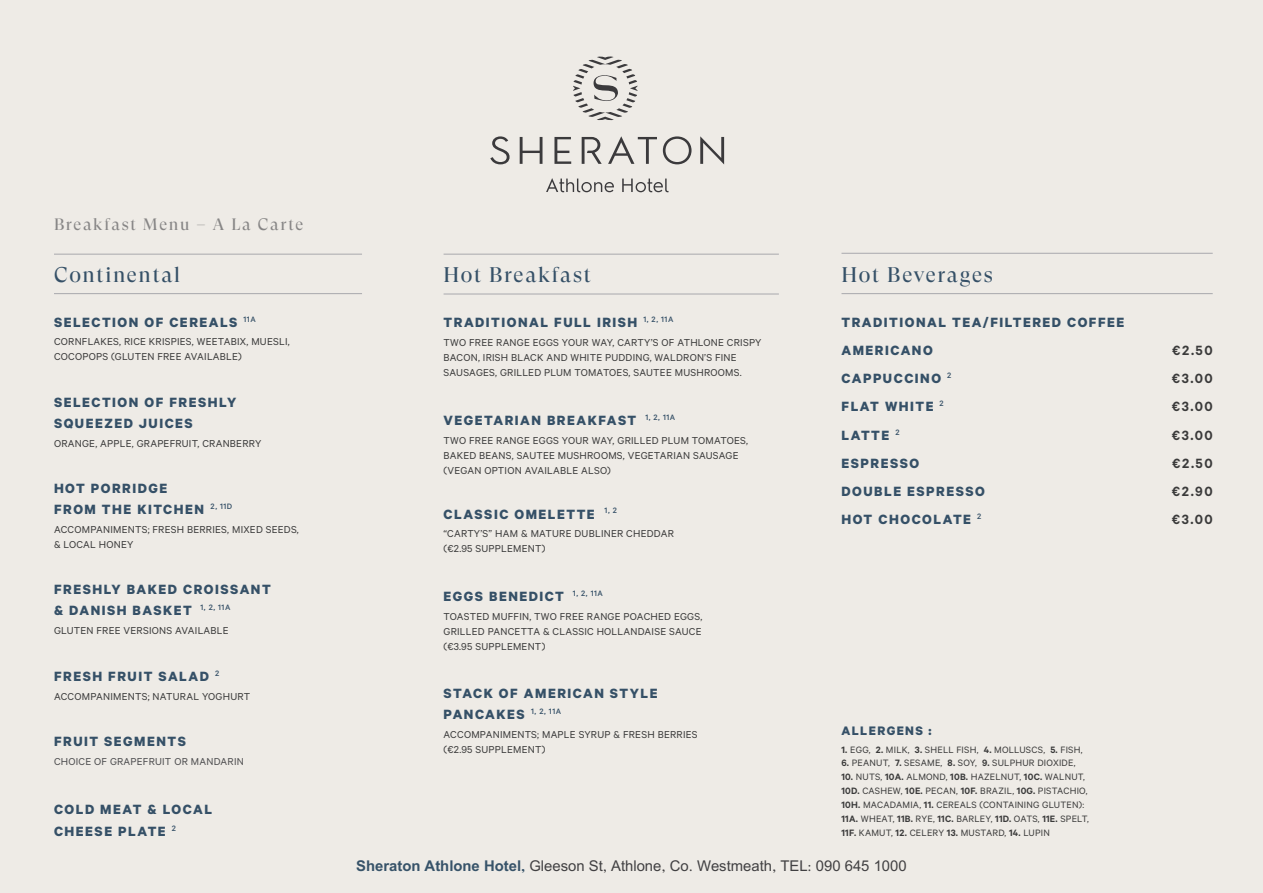
<style>
.page{position:relative;width:1263px;height:893px;background:#eeebe6}
.page>*{position:absolute;margin:0;border:0;box-sizing:border-box;transform-origin:0 0}
.t1{font:21.15px "GT Super Display";letter-spacing:.08em;color:#355067}
.t2{font:16.5px "Akhbar";color:#414042}
.t3{font:16.5px "GT Super Display";letter-spacing:.1em;color:#878686}
.t4{font:700 15.15px/28.2px "Calibre";letter-spacing:.1em;color:#355067}
.t5{font:600 15.15px/28.2px "Calibre";letter-spacing:.1em;color:#3a3a3a;text-align:justify}
.t6{font:700 13.8px "Calibre";letter-spacing:.1em;color:#355067}
.t7{font:11.25px/15.1px "Calibre";letter-spacing:.02em;color:#3a3a3a}
.t8{font:11.25px "Calibre";letter-spacing:.02em;color:#4d4d4f}
.t9{font:10.35px/13.8px "Calibre";letter-spacing:.02em;color:#3a3a3a}
.s1{font-weight:600}
.s2{font-weight:700;color:#375369}
</style>
<div class="page">
<hr style="left:54px;top:293px;width:308px;height:1px;background:#a8a8ad">
<hr style="left:54px;top:254px;width:308px;height:1px;background:#a8a8ad">
<hr style="left:444px;top:294px;width:335px;height:1px;background:#a8a8ad">
<hr style="left:444px;top:254px;width:335px;height:1px;background:#a8a8ad">
<hr style="left:841px;top:293px;width:372px;height:1px;background:#a8a8ad">
<hr style="left:841px;top:253px;width:372px;height:1px;background:#a8a8ad">
<svg style="left:573px;top:56px;width:65px;height:64px"></svg>
<svg style="left:490px;top:136px;width:234px;height:28px"></svg>
<svg style="left:546px;top:178px;width:68px;height:14px"></svg>
<svg style="left:622px;top:179px;width:46px;height:13px"></svg>
<h2 class="t3" style="left:54px;top:216px;width:251px">Breakfast Menu – A La Carte</h2>
<h1 class="t1" style="left:54px;top:263px;width:128px">Continental</h1>
<h3 class="t4" style="left:54px;top:307px;width:203px">SELECTION OF CEREALS <sup>11A</sup></h3>
<p class="t7" style="left:54px;top:334px;width:237px">CORNFLAKES, RICE KRISPIES, WEETABIX, MUESLI,<br>COCOPOPS (GLUTEN FREE AVAILABLE)</p>
<h3 class="t4" style="left:54px;top:391px;width:184px;line-height:21.1px">SELECTION OF FRESHLY<br>SQUEEZED JUICES</h3>
<p class="t7" style="left:54px;top:435px;width:209px">ORANGE, APPLE, GRAPEFRUIT, CRANBERRY</p>
<h3 class="t4" style="left:54px;top:477px;width:180px;line-height:21.1px">HOT PORRIDGE<br>FROM THE KITCHEN <sup>2,</sup> <sup>11D</sup></h3>
<p class="t7" style="left:54px;top:521px;width:246px">ACCOMPANIMENTS; FRESH BERRIES, MIXED SEEDS, &amp; LOCAL HONEY</p>
<h3 class="t4" style="left:54px;top:578px;width:218px;line-height:21.1px">FRESHLY BAKED CROISSANT &amp; DANISH BASKET <sup>1,</sup> <sup>2,</sup> <sup>11A</sup></h3>
<p class="t7" style="left:54px;top:622px;width:176px">GLUTEN FREE VERSIONS AVAILABLE</p>
<h3 class="t4" style="left:54px;top:662px;width:167px">FRESH FRUIT SALAD <sup>2</sup></h3>
<p class="t7" style="left:54px;top:689px;width:198px">ACCOMPANIMENTS; NATURAL YOGHURT</p>
<h3 class="t4" style="left:54px;top:727px;width:133px">FRUIT SEGMENTS</h3>
<p class="t8" style="left:54px;top:755px;width:191px">CHOICE OF GRAPEFRUIT OR MANDARIN</p>
<h3 class="t4" style="left:54px;top:799px;width:160px;line-height:21.1px">COLD MEAT &amp; LOCAL<br>CHEESE PLATE <sup>2</sup></h3>
<h1 class="t1" style="left:444px;top:264px;width:149px">Hot Breakfast</h1>
<h1 class="t1" style="left:841px;top:263px;width:153px">Hot Beverages</h1>
<h3 class="t4" style="left:444px;top:308px;width:231px">TRADITIONAL FULL IRISH <sup>1,</sup> <sup>2,</sup> <sup>11A</sup></h3>
<p class="t7" style="left:444px;top:334px;width:319px">TWO FREE RANGE EGGS YOUR WAY, CARTY’S OF ATHLONE CRISPY<br>BACON, IRISH BLACK AND WHITE PUDDING, WALDRON’S FINE<br>SAUSAGES, GRILLED PLUM TOMATOES, SAUTEE MUSHROOMS.</p>
<h3 class="t4" style="left:444px;top:406px;width:233px">VEGETARIAN BREAKFAST <sup>1,</sup> <sup>2,</sup> <sup>11A</sup></h3>
<p class="t7" style="left:444px;top:432px;width:306px">TWO FREE RANGE EGGS YOUR WAY, GRILLED PLUM TOMATOES,<br>BAKED BEANS, SAUTEE MUSHROOMS, VEGETARIAN SAUSAGE (VEGAN OPTION AVAILABLE ALSO)</p>
<h3 class="t4" style="left:841px;top:307px;width:284px">TRADITIONAL TEA/FILTERED COFFEE<br>AMERICANO<br>CAPPUCCINO <sup>2<br></sup>FLAT WHITE <sup>2<br></sup>LATTE <sup>2<br></sup>ESPRESSO<br>DOUBLE ESPRESSO<br>HOT CHOCOLATE <sup>2</sup></h3>
<h3 class="t4" style="left:444px;top:499px;width:175px">CLASSIC OMELETTE <sup>1,</sup> <sup>2</sup></h3>
<p class="t7" style="left:444px;top:526px;width:232px">“CARTY’S” HAM &amp; MATURE DUBLINER CHEDDAR (€2.95 SUPPLEMENT)</p>
<h3 class="t4" style="left:444px;top:582px;width:161px">EGGS BENEDICT <sup>1,</sup> <sup>2,</sup> <sup>11A</sup></h3>
<p class="t7" style="left:444px;top:608px;width:260px;text-align:justify">TOASTED MUFFIN, TWO FREE RANGE POACHED EGGS, GRILLED PANCETTA &amp; CLASSIC HOLLANDAISE SAUCE (€3.95 SUPPLEMENT)</p>
<h3 class="t4" style="left:444px;top:682px;width:216px;line-height:21.1px">STACK OF AMERICAN STYLE<br>PANCAKES <sup>1,</sup> <sup>2,</sup> <sup>11A</sup></h3>
<p class="t7" style="left:444px;top:726px;width:255px">ACCOMPANIMENTS; MAPLE SYRUP &amp; FRESH BERRIES (€2.95 SUPPLEMENT)</p>
<p class="t6" style="left:841px;top:723px;width:92px">ALLERGENS :</p>
<p class="t9" style="left:841px;top:742px;width:242px"><span class="s1">1.</span> EGG, <span class="s1">2.</span> MILK, <span class="s1">3.</span> SHELL FISH, <span class="s1">4.</span> MOLLUSCS, <span class="s1">5.</span> FISH,</p>
<p class="t9" style="left:841px;top:756px;width:235px"><span class="s1">6.</span> PEANUT, <span class="s1">7.</span> SESAME, <span class="s1">8.</span> SOY, <span class="s1">9.</span> SULPHUR DIOXIDE,</p>
<p class="t9" style="left:841px;top:770px;width:249px"><span class="s1">10.</span> NUTS, <span class="s1">10A.</span> ALMOND, <span class="s1">10B.</span> HAZELNUT, <span class="s1">10C.</span> WALNUT, <span class="s1">10D.</span> CASHEW, <span class="s1">10E.</span> PECAN, <span class="s1">10F.</span> BRAZIL, <span class="s1">10G.</span> PISTACHIO, <span class="s1">10H.</span> MACADAMIA, <span class="s1">11.</span> CEREALS (CONTAINING GLUTEN):<br><span class="s1">11A.</span> WHEAT, <span class="s1">11B.</span> RYE, <span class="s1">11C.</span> BARLEY, <span class="s1">11D.</span> OATS, <span class="s1">11E.</span> SPELT, <span class="s1">11F.</span> KAMUT, <span class="s1">12.</span> CELERY <span class="s1">13.</span> MUSTARD, <span class="s1">14.</span> LUPIN</p>
<h2 class="t2" style="left:356px;top:855px;width:552px"><span class="s2">Sheraton Athlone Hotel,</span> Gleeson St, Athlone, Co. Westmeath, TEL: 090 645 1000</h2>
<h3 class="t5" style="left:1172px;top:336px;width:43px">€2.50 €3.00 €3.00 €3.00 €2.50 €2.90 €3.00</h3>
</div>
